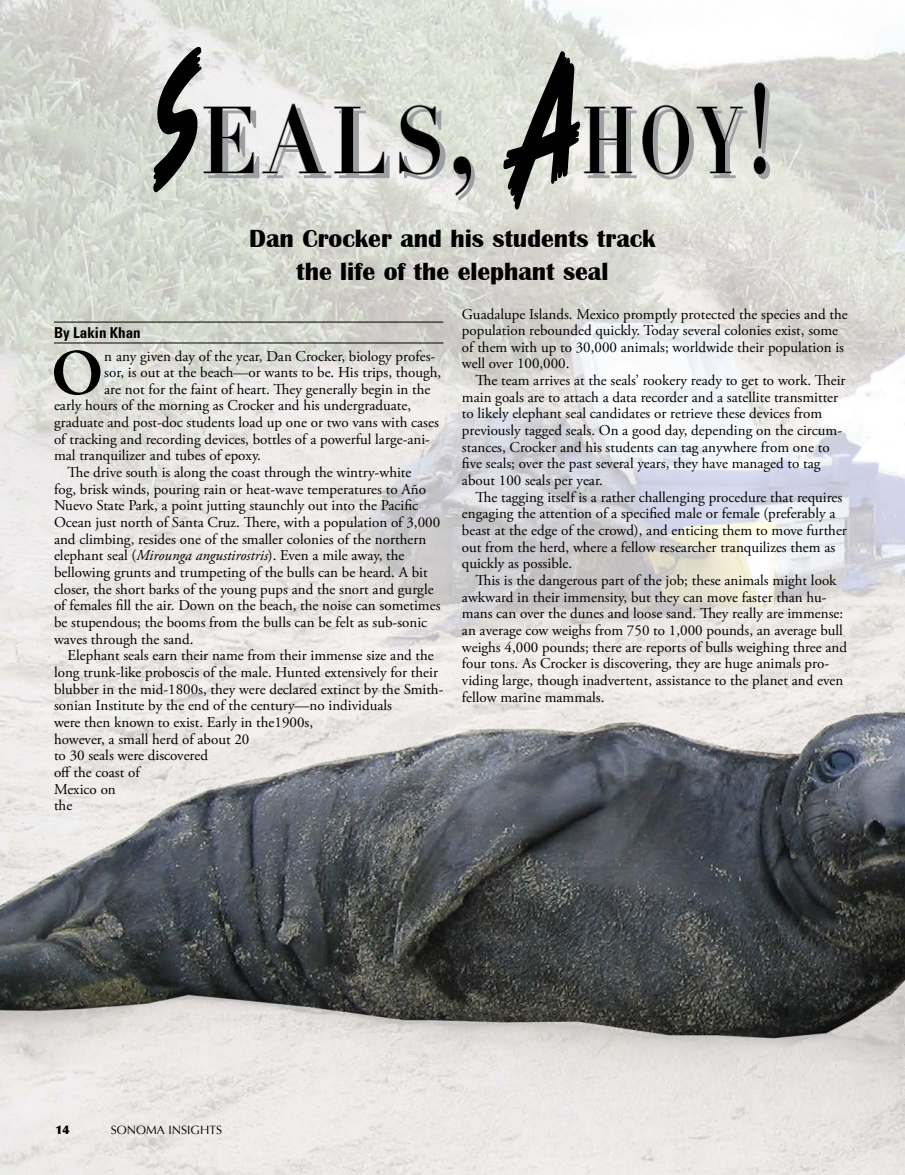
<style>
.page{position:relative;width:905px;height:1175px;background:#fff}
.page>*{position:absolute;margin:0;border:0;box-sizing:border-box;transform-origin:0 0}
.t1{font:700 92.85px "Didot";letter-spacing:.1em;color:#000;scale:.83 1}
.t2{font:600 67.2px "Garamond Premr Pro";color:#000}
.t3{font:700 25.5px/33px "Britannic";color:#000;text-align:center}
.t4{font:15px/16.6px "Adobe Garamond Pro";color:#000}
.t5{font:700 condensed 15px "Univers";color:#000}
.t6{font:12px "Optima";color:#000}
.t7{font:900 12px "Optima";color:#000}
.s1{font-family:"Reporter Two";font-weight:400;font-size:162px}
.s2{font-size:123.75px}
.s3{color:#9d9fa2}
.s4{font-style:italic}
</style>
<div class="page">
<img style="left:0;top:0;width:904px;height:1174px">
<svg style="left:152px;top:46px;width:238px;height:147px"></svg>
<svg style="left:398px;top:104px;width:48px;height:76px;background:#cdd0ca"></svg>
<svg style="left:452px;top:155px;width:23px;height:47px"></svg>
<svg style="left:502px;top:50px;width:269px;height:160px;background:#d7d9d2"></svg>
<hr style="left:54px;top:322px;width:389px;height:1px;background:#000">
<hr style="left:54px;top:343px;width:389px;height:1px;background:#000">
<h1 class="t1" style="left:150px;top:82px;width:750px"><span class="s1">S</span>EALS<span class="s2">,</span> <span class="s1">A</span><span class="s3">HOY</span><span class="s2">!</span></h1>
<h3 class="t3" style="left:249px;top:222px;width:408px">Dan Crocker and his students track the life of the elephant seal</h3>
<p class="t5" style="left:54px;top:324px;width:88px">By Lakin Khan</p>
<h2 class="t2" style="left:51px;top:332px;width:54px">O</h2>
<p class="t4" style="left:104px;top:348px;width:332px">n any given day of the year, Dan Crocker, biology profes-</p>
<p class="t4" style="left:104px;top:364px;width:338px">sor, is out at the beach—or wants to be. His trips, though,</p>
<p class="t4" style="left:104px;top:381px;width:328px">are not for the faint of heart. They generally begin in the</p>
<p class="t4" style="left:54px;top:398px;width:358px">early hours of the morning as Crocker and his undergraduate,</p>
<p class="t4" style="left:54px;top:414px;width:386px">graduate and post-doc students load up one or two vans with cases</p>
<p class="t4" style="left:54px;top:431px;width:377px">of tracking and recording devices, bottles of a powerful large-ani-</p>
<p class="t4" style="left:54px;top:448px;width:208px">mal tranquilizer and tubes of epoxy.</p>
<p class="t4" style="left:67px;top:464px;width:345px">The drive south is along the coast through the wintry-white</p>
<p class="t4" style="left:54px;top:481px;width:373px">fog, brisk winds, pouring rain or heat-wave temperatures to Año</p>
<p class="t4" style="left:54px;top:498px;width:366px">Nuevo State Park, a point jutting staunchly out into the Pacific</p>
<p class="t4" style="left:54px;top:514px;width:387px">Ocean just north of Santa Cruz. There, with a population of 3,000</p>
<p class="t4" style="left:54px;top:531px;width:374px">and climbing, resides one of the smaller colonies of the northern</p>
<p class="t4" style="left:54px;top:548px;width:352px">elephant seal (<span class="s4">Mirounga angustirostris</span>). Even a mile away, the</p>
<p class="t4" style="left:54px;top:564px;width:375px">bellowing grunts and trumpeting of the bulls can be heard. A bit</p>
<p class="t4" style="left:54px;top:581px;width:381px">closer, the short barks of the young pups and the snort and gurgle</p>
<p class="t4" style="left:54px;top:598px;width:388px">of females fill the air. Down on the beach, the noise can sometimes</p>
<p class="t4" style="left:54px;top:614px;width:375px">be stupendous; the booms from the bulls can be felt as sub-sonic</p>
<p class="t4" style="left:54px;top:631px;width:141px">waves through the sand.</p>
<p class="t4" style="left:67px;top:648px;width:368px">Elephant seals earn their name from their immense size and the</p>
<p class="t4" style="left:54px;top:664px;width:385px">long trunk-like proboscis of the male. Hunted extensively for their</p>
<p class="t4" style="left:54px;top:681px;width:391px">blubber in the mid-1800s, they were declared extinct by the Smith-</p>
<p class="t4" style="left:54px;top:697px;width:339px">sonian Institute by the end of the century—no individuals</p>
<p class="t4" style="left:54px;top:714px;width:260px">were then known to exist. Early in the1900s,</p>
<p class="t4" style="left:54px;top:731px;width:197px">however, a small herd of about 20</p>
<p class="t4" style="left:54px;top:747px;width:155px">to 30 seals were discovered</p>
<p class="t4" style="left:54px;top:764px;width:87px">off the coast of</p>
<p class="t4" style="left:54px;top:781px;width:63px">Mexico on</p>
<p class="t4" style="left:54px;top:797px;width:20px">the</p>
<p class="t4" style="left:462px;top:306px;width:387px">Guadalupe Islands. Mexico promptly protected the species and the population rebounded quickly. Today several colonies exist, some of them with up to 30,000 animals; worldwide their population is well over 100,000.</p>
<p class="t4" style="left:462px;top:372px;width:385px;text-indent:14px">The team arrives at the seals’ rookery ready to get to work. Their main goals are to attach a data recorder and a satellite transmitter to likely elephant seal candidates or retrieve these devices from previously tagged seals. On a good day, depending on the circum&shy;stances, Crocker and his students can tag anywhere from one to five seals; over the past several years, they have managed to tag about 100 seals per year.</p>
<p class="t4" style="left:462px;top:489px;width:386px;text-indent:14px">The tagging itself is a rather challenging procedure that requires engaging the attention of a specified male or female (preferably a beast at the edge of the crowd), and enticing them to move further out from the herd, where a fellow researcher tranquilizes them as quickly as possible.</p>
<p class="t4" style="left:462px;top:572px;width:387px;text-indent:14px">This is the dangerous part of the job; these animals might look awkward in their immensity, but they can move faster than hu&shy;mans can over the dunes and loose sand. They really are immense: an average cow weighs from 750 to 1,000 pounds, an average bull weighs 4,000 pounds; there are reports of bulls weighing three and four tons. As Crocker is discovering, they are huge animals pro&shy;viding large, though inadvertent, assistance to the planet and even fellow marine mammals.</p>
<p class="t7" style="left:56px;top:1122px;width:16px">14</p>
<p class="t6" style="left:111px;top:1123px;width:113px">SONOMA INSIGHTS</p>
</div>
